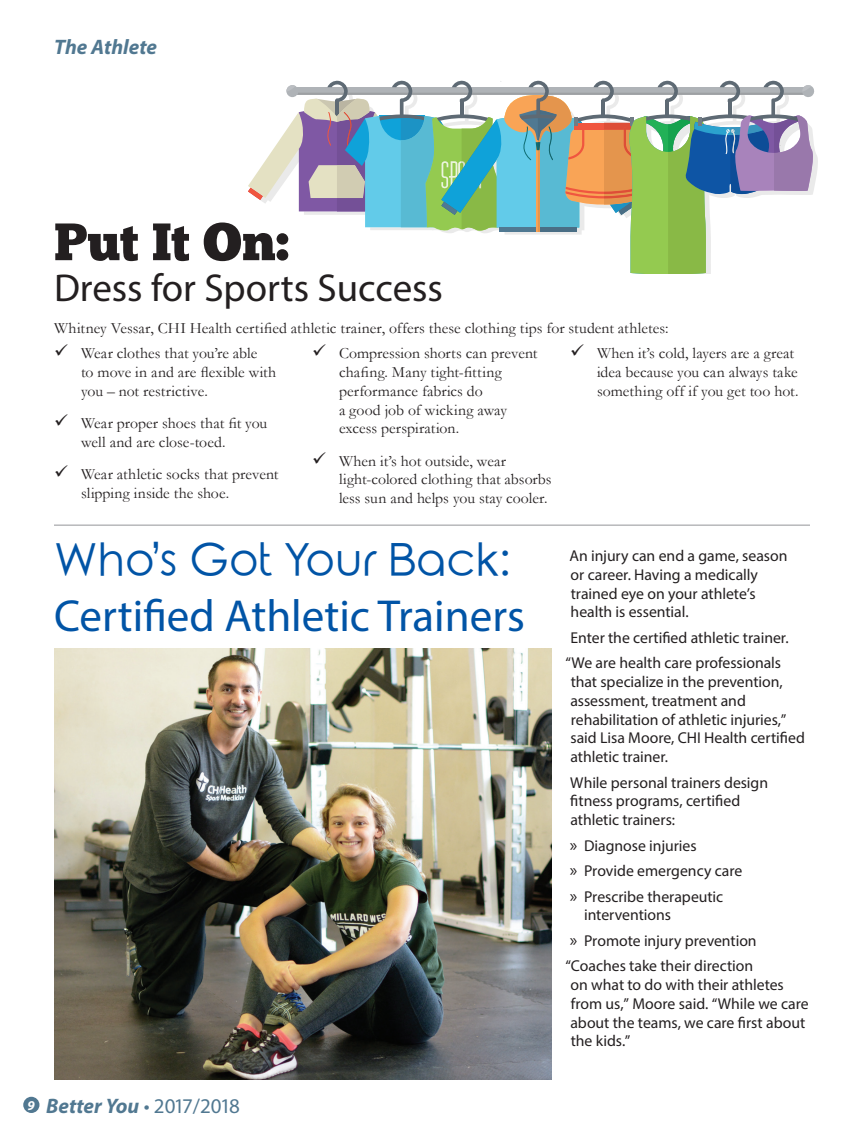
<style>
.page{position:relative;width:864px;height:1134px;background:#fff}
.page>*{position:absolute;margin:0;border:0;box-sizing:border-box;transform-origin:0 0}
.t1{font:52.5px "Chunk Five";letter-spacing:-.01em;color:#231f20}
.t2{font:45px/54px "Myriad Pro";color:#0154a6}
.t3{font:39px "Myriad Pro";color:#231f20}
.t4{font:21px "Myriad Pro";letter-spacing:-.07em;color:#517891}
.t5{font:italic 700 21px "Myriad Pro";color:#517891}
.t6{font:15.75px/18.8px "Myriad Pro";letter-spacing:-.005em;color:#231f20}
.t7{font:15.75px/18.8px "Garamond";letter-spacing:.005em;color:#231f20}
.s1{font-family:"Rounded Elegance"}
.s2{font-weight:700;font-style:italic;font-size:13.5px;color:#fff}
.s3{font-weight:700;font-style:italic}
.s4{font-size:18px}
</style>
<div class="page">
<div style="left:23px;top:1097px;width:16px;height:16px;background:#517891;border-radius:50%"></div>
<img style="left:54px;top:648px;width:498px;height:432px">
<svg style="left:248px;top:81px;width:568px;height:193px"></svg>
<hr style="left:54px;top:525px;width:756px;height:1px;background:#939598">
<h3 class="t5" style="left:54px;top:33px;width:105px">The Athlete</h3>
<p class="t1" style="left:54px;top:217px;width:237px">Put It On:</p>
<p class="t3" style="left:54px;top:264px;width:391px">Dress for Sports Success</p>
<p class="t7" style="left:54px;top:318px;width:616px">Whitney Vessar, CHI Health certified athletic trainer, offers these clothing tips for student athletes:</p>
<p class="t7" style="left:81px;top:344px;width:197px">Wear clothes that you’re able<br>to move in and are flexible with you – not restrictive.</p>
<p class="t7" style="left:81px;top:414px;width:188px">Wear proper shoes that fit you well and are close-toed.</p>
<p class="t7" style="left:81px;top:465px;width:199px">Wear athletic socks that prevent slipping inside the shoe.</p>
<p class="t7" style="left:597px;top:344px;width:203px">When it’s cold, layers are a great idea because you can always take something off if you get too hot.</p>
<p class="t7" style="left:339px;top:344px;width:200px">Compression shorts can prevent chafing. Many tight-fitting performance fabrics do<br>a good job of wicking away excess perspiration.</p>
<p class="t7" style="left:339px;top:451px;width:214px">When it’s hot outside, wear light-colored clothing that absorbs less sun and helps you stay cooler.</p>
<p class="t2" style="left:54px;top:534px;width:472px"><span class="s1">Who’s Got Your Back:<br></span>Certified Athletic Trainers</p>
<h3 class="t4" style="left:27px;top:1093px;width:214px"><span class="s2">9</span> <span class="s3">Better You</span> • 2017/2018</h3>
<p class="t6" style="left:569px;top:546px;width:220px">An injury can end a game, season or career. Having a medically trained eye on your athlete’s health is essential.</p>
<p class="t6" style="left:571px;top:628px;width:220px">Enter the certified athletic trainer.</p>
<p class="t6" style="left:570px;top:654px;width:236px;text-indent:-5px">“We are health care professionals that specialize in the prevention, assessment, treatment and rehabilitation of athletic injuries,” said Lisa Moore, CHI Health certified athletic trainer.</p>
<p class="t6" style="left:570px;top:773px;width:199px">While personal trainers design fitness programs, certified athletic trainers:</p>
<p class="t6" style="left:570px;top:836px;width:128px"><span class="s4">»</span> Diagnose injuries</p>
<p class="t6" style="left:570px;top:861px;width:174px"><span class="s4">»</span> Provide emergency care</p>
<p class="t6" style="left:584px;top:887px;width:141px;text-indent:-14px"><span class="s4">»</span> Prescribe therapeutic interventions</p>
<p class="t6" style="left:570px;top:931px;width:188px"><span class="s4">»</span> Promote injury prevention</p>
<p class="t6" style="left:570px;top:957px;width:240px;text-indent:-5px">“Coaches take their direction<br>on what to do with their athletes from us,” Moore said. “While we care about the teams, we care first about the kids.”</p>
</div>
